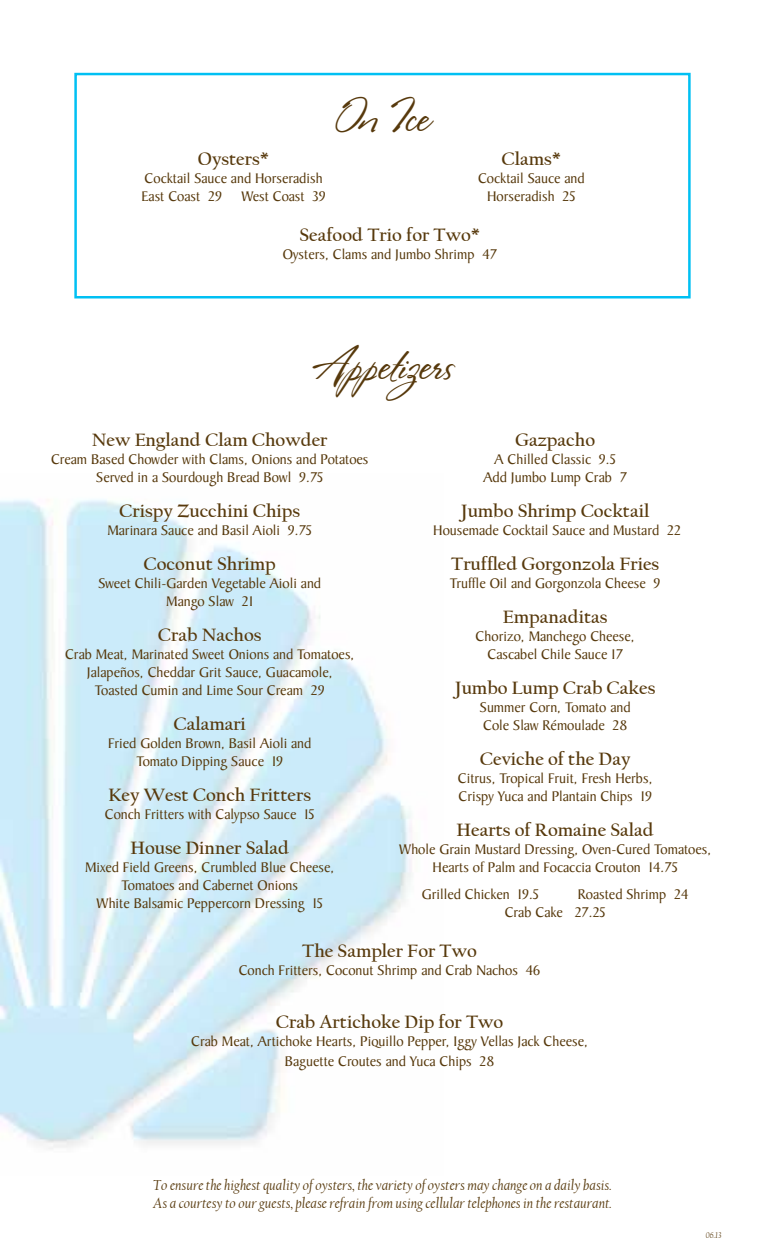
<style>
.page{position:relative;width:765px;height:1260px;background:#fff}
.page>*{position:absolute;margin:0;border:0;box-sizing:border-box;transform-origin:0 0}
.t1{font:43.75px "Stephanie Marie JF";color:#57390c}
.t2{font:700 18.75px "Californian FB";color:#57390c}
.t3{font:15px/18px "Baker Signet";color:#57390c;text-align:center}
.t4{font:italic 15px/18px "Californian FB";color:#57390c}
.t5{font:italic 8.75px "Californian FB";color:#57390c}
</style>
<div class="page">
<img style="left:0;top:499px;width:412px;height:650px">
<div style="left:74px;top:73px;width:617px;height:225px;border:2px solid #00c0f3"></div>
<p class="t2" style="left:198px;top:148px;width:73px">Oysters*</p>
<p class="t3" style="left:141px;top:170px;width:183px;text-align:left">Cocktail Sauce and Horseradish<br>East Coast 29</p>
<p class="t3" style="left:241px;top:188px;width:86px">West Coast 39</p>
<h1 class="t1" style="left:336px;top:90px;width:94px">On Ice</h1>
<p class="t2" style="left:502px;top:148px;width:61px">Clams*</p>
<p class="t3" style="left:478px;top:170px;width:108px">Cocktail Sauce and<br>Horseradish 25</p>
<p class="t2" style="left:300px;top:224px;width:182px">Seafood Trio for Two*</p>
<p class="t3" style="left:283px;top:246px;width:216px">Oysters, Clams and Jumbo Shrimp 47</p>
<h1 class="t1" style="left:312px;top:338px;width:142px">Appetizers</h1>
<p class="t2" style="left:92px;top:429px;width:237px">New England Clam Chowder</p>
<p class="t3" style="left:51px;top:451px;width:319px">Cream Based Chowder with Clams, Onions and Potatoes<br>Served in a Sourdough Bread Bowl 9.75</p>
<p class="t2" style="left:119px;top:500px;width:182px">Crispy Zucchini Chips</p>
<p class="t3" style="left:107px;top:522px;width:206px">Marinara Sauce and Basil Aioli 9.75</p>
<p class="t2" style="left:144px;top:553px;width:134px">Coconut Shrimp</p>
<p class="t3" style="left:98px;top:575px;width:224px">Sweet Chili-Garden Vegetable Aioli and<br>Mango Slaw 21</p>
<p class="t2" style="left:158px;top:624px;width:105px">Crab Nachos</p>
<p class="t3" style="left:65px;top:646px;width:291px">Crab Meat, Marinated Sweet Onions and Tomatoes,<br>Jalapeños, Cheddar Grit Sauce, Guacamole,<br>Toasted Cumin and Lime Sour Cream 29</p>
<p class="t2" style="left:174px;top:713px;width:74px">Calamari</p>
<p class="t3" style="left:108px;top:735px;width:205px">Fried Golden Brown, Basil Aioli and<br>Tomato Dipping Sauce 19</p>
<p class="t2" style="left:108px;top:784px;width:204px">Key West Conch Fritters</p>
<p class="t3" style="left:105px;top:806px;width:211px">Conch Fritters with Calypso Sauce 15</p>
<p class="t2" style="left:131px;top:837px;width:160px">House Dinner Salad</p>
<p class="t3" style="left:85px;top:859px;width:251px">Mixed Field Greens, Crumbled Blue Cheese,<br>Tomatoes and Cabernet Onions<br>White Balsamic Peppercorn Dressing 15</p>
<p class="t2" style="left:515px;top:429px;width:81px">Gazpacho</p>
<p class="t3" style="left:483px;top:451px;width:145px">A Chilled Classic 9.5<br>Add Jumbo Lump Crab 7</p>
<p class="t2" style="left:461px;top:500px;width:190px">Jumbo Shrimp Cocktail</p>
<p class="t3" style="left:433px;top:522px;width:249px">Housemade Cocktail Sauce and Mustard 22</p>
<p class="t2" style="left:451px;top:553px;width:209px">Truffled Gorgonzola Fries</p>
<p class="t3" style="left:450px;top:575px;width:212px">Truffle Oil and Gorgonzola Cheese 9</p>
<p class="t2" style="left:503px;top:606px;width:106px">Empanaditas</p>
<p class="t3" style="left:476px;top:628px;width:161px">Chorizo, Manchego Cheese,<br>Cascabel Chile Sauce 17</p>
<p class="t2" style="left:455px;top:677px;width:202px">Jumbo Lump Crab Cakes</p>
<p class="t3" style="left:480px;top:699px;width:152px;text-align:left">Summer Corn, Tomato and<br>Cole Slaw Rémoulade 28</p>
<p class="t2" style="left:480px;top:748px;width:152px">Ceviche of the Day</p>
<p class="t3" style="left:458px;top:770px;width:196px;text-align:left">Citrus, Tropical Fruit, Fresh Herbs,<br>Crispy Yuca and Plantain Chips 19</p>
<p class="t2" style="left:457px;top:819px;width:199px">Hearts of Romaine Salad</p>
<p class="t3" style="left:399px;top:841px;width:314px">Whole Grain Mustard Dressing, Oven-Cured Tomatoes,<br>Hearts of Palm and Focaccia Crouton 14.75</p>
<p class="t3" style="left:422px;top:886px;width:119px">Grilled Chicken 19.5</p>
<p class="t3" style="left:505px;top:886px;width:185px;text-align:left;text-indent:73px">Roasted Shrimp 24<br>Crab Cake 27.25</p>
<p class="t2" style="left:302px;top:940px;width:176px">The Sampler For Two</p>
<p class="t3" style="left:239px;top:962px;width:303px">Conch Fritters, Coconut Shrimp and Crab Nachos 46</p>
<p class="t2" style="left:276px;top:1011px;width:229px">Crab Artichoke Dip for Two</p>
<p class="t3" style="left:191px;top:1032px;width:398px;line-height:20px">Crab Meat, Artichoke Hearts, Piquillo Pepper, Iggy Vellas Jack Cheese,<br>Baguette Croutes and Yuca Chips 28</p>
<p class="t4" style="left:153px;top:1177px;width:460px">To ensure the highest quality of oysters, the variety of oysters may change on a daily basis.<br>As a courtesy to our guests, please refrain from using cellular telephones in the restaurant.</p>
<p class="t5" style="left:706px;top:1230px;width:17px">06.13</p>
</div>
